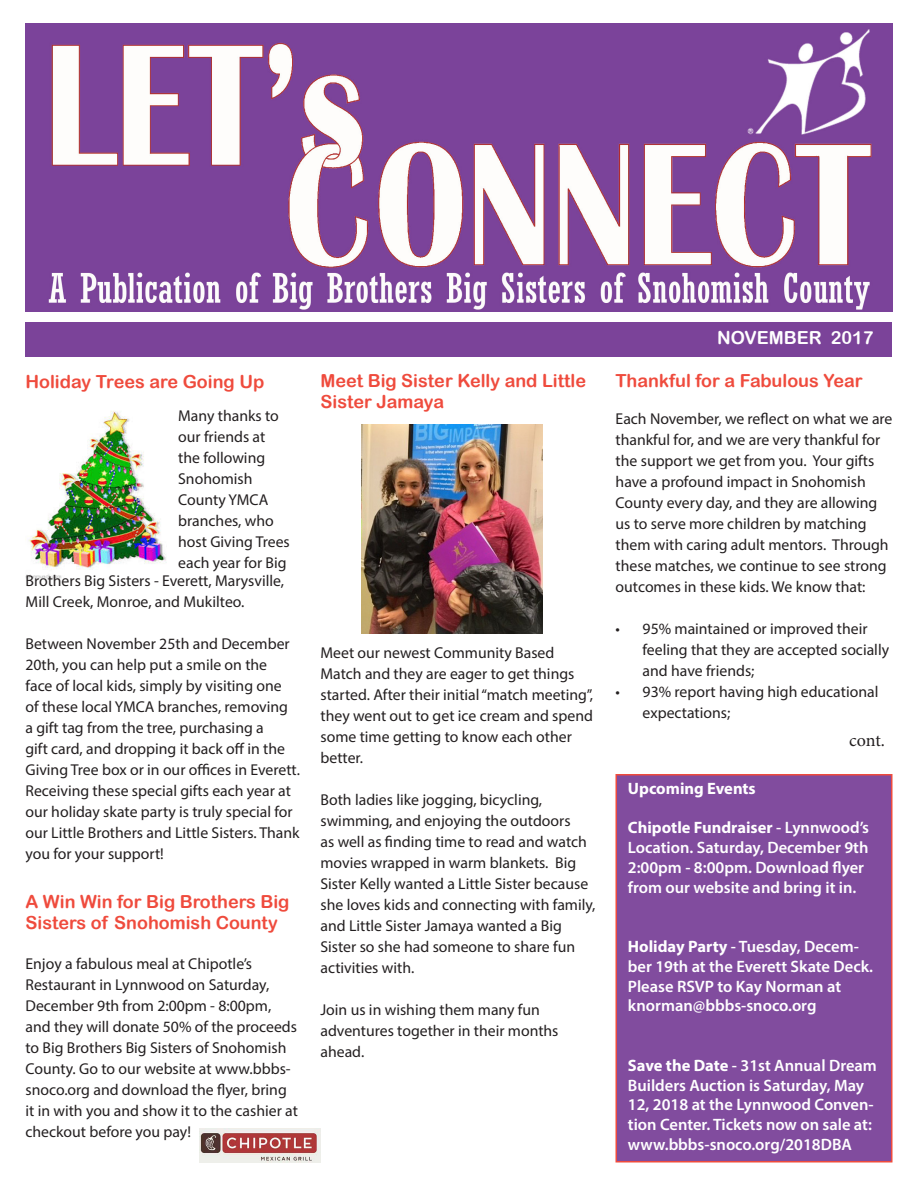
<style>
.page{position:relative;width:918px;height:1188px;background:#fff}
.page>*{position:absolute;margin:0;border:0;box-sizing:border-box;transform-origin:0 0}
.t1{font:18px/21.6px "Arial Rounded MT Bold";color:#ef4b3d}
.t2{font:18px "Arial Rounded MT Bold";color:#fff}
.t3{font:18px "Minion Pro";color:#231f20}
.t4{font:600 16.5px/19.8px "Myriad Pro";color:#fff}
.t5{font:700 16.5px "Myriad Pro";color:#fff}
.t6{font:15.75px/21px "Myriad Pro";color:#231f20}
.s1{font-weight:700}
</style>
<div class="page">
<div style="left:26px;top:322px;width:866px;height:35px;background:#7b4399"></div>
<img style="left:26px;top:23px;width:866px;height:288px">
<div style="left:615px;top:774px;width:277px;height:388px;background:#814c9e;border:2px solid #ef4b3d"></div>
<img style="left:26px;top:410px;width:141px;height:169px">
<img style="left:362px;top:425px;width:181px;height:208px">
<img style="left:200px;top:1128px;width:120px;height:34px">
<p class="t2" style="left:717px;top:327px;width:158px">NOVEMBER 2017</p>
<p class="t1" style="left:26px;top:370px;width:240px">Holiday Trees are Going Up</p>
<p class="t1" style="left:615px;top:369px;width:249px">Thankful for a Fabulous Year</p>
<p class="t1" style="left:321px;top:369px;width:267px">Meet Big Sister Kelly and Little<br>Sister Jamaya</p>
<p class="t6" style="left:178px;top:405px;width:113px">Many thanks to our friends at the following<br>Snohomish<br>County YMCA branches, who host Giving Trees each year for Big</p>
<p class="t6" style="left:26px;top:570px;width:260px">Brothers Big Sisters - Everett, Marysville,<br>Mill Creek, Monroe, and Mukilteo.</p>
<p class="t6" style="left:26px;top:633px;width:276px">Between November 25th and December 20th, you can help put a smile on the<br>face of local kids, simply by visiting one<br>of these local YMCA branches, removing<br>a gift tag from the tree, purchasing a<br>gift card, and dropping it back off in the Giving Tree box or in our offices in Everett.<br>Receiving these special gifts each year at our holiday skate party is truly special for our Little Brothers and Little Sisters. Thank you for your support!</p>
<p class="t6" style="left:616px;top:408px;width:278px">Each November, we reflect on what we are thankful for, and we are very thankful for the support we get from you. Your gifts have a profound impact in Snohomish County every day, and they are allowing us to serve more children by matching them with caring adult mentors. Through these matches, we continue to see strong outcomes in these kids. We know that:</p>
<p class="t6" style="left:643px;top:618px;width:248px;text-indent:-27px">• 95% maintained or improved their feeling that they are accepted socially and have friends;</p>
<p class="t6" style="left:643px;top:681px;width:237px;text-indent:-27px">• 93% report having high educational expectations;</p>
<p class="t3" style="left:849px;top:728px;width:37px">cont.</p>
<p class="t6" style="left:321px;top:642px;width:274px">Meet our newest Community Based<br>Match and they are eager to get things started. After their initial “match meeting”, they went out to get ice cream and spend some time getting to know each other better.</p>
<p class="t6" style="left:321px;top:789px;width:277px">Both ladies like jogging, bicycling, swimming, and enjoying the outdoors<br>as well as finding time to read and watch movies wrapped in warm blankets. Big Sister Kelly wanted a Little Sister because she loves kids and connecting with family, and Little Sister Jamaya wanted a Big Sister so she had someone to share fun activities with.</p>
<p class="t6" style="left:321px;top:999px;width:240px">Join us in wishing them many fun adventures together in their months ahead.</p>
<p class="t5" style="left:628px;top:777px;width:129px">Upcoming Events</p>
<p class="t4" style="left:628px;top:817px;width:243px"><span class="s1">Chipotle Fundraiser</span> - Lynnwood’s<br>Location. Saturday, December 9th</p>
<p class="t4" style="left:628px;top:857px;width:238px">2:00pm - 8:00pm. Download flyer from our website and bring it in.</p>
<p class="t1" style="left:26px;top:890px;width:266px">A Win Win for Big Brothers Big<br>Sisters of Snohomish County</p>
<p class="t6" style="left:26px;top:953px;width:274px">Enjoy a fabulous meal at Chipotle’s Restaurant in Lynnwood on Saturday, December 9th from 2:00pm - 8:00pm, and they will donate 50% of the proceeds to Big Brothers Big Sisters of Snohomish County. Go to our website at www.bbbs&shy;snoco.org and download the flyer, bring it in with you and show it to the cashier at checkout before you pay!</p>
<p class="t4" style="left:628px;top:936px;width:247px"><span class="s1">Holiday Party</span> - Tuesday, Decem&shy;ber 19th at the Everett Skate Deck.<br>Please RSVP to Kay Norman at knorman@bbbs-snoco.org</p>
<p class="t4" style="left:628px;top:1055px;width:251px"><span class="s1">Save the Date</span> - 31st Annual Dream Builders Auction is Saturday, May 12, 2018 at the Lynnwood Conven&shy;tion Center. Tickets now on sale at:</p>
<p class="t4" style="left:628px;top:1134px;width:226px">www.bbbs-snoco.org/2018DBA</p>
</div>
